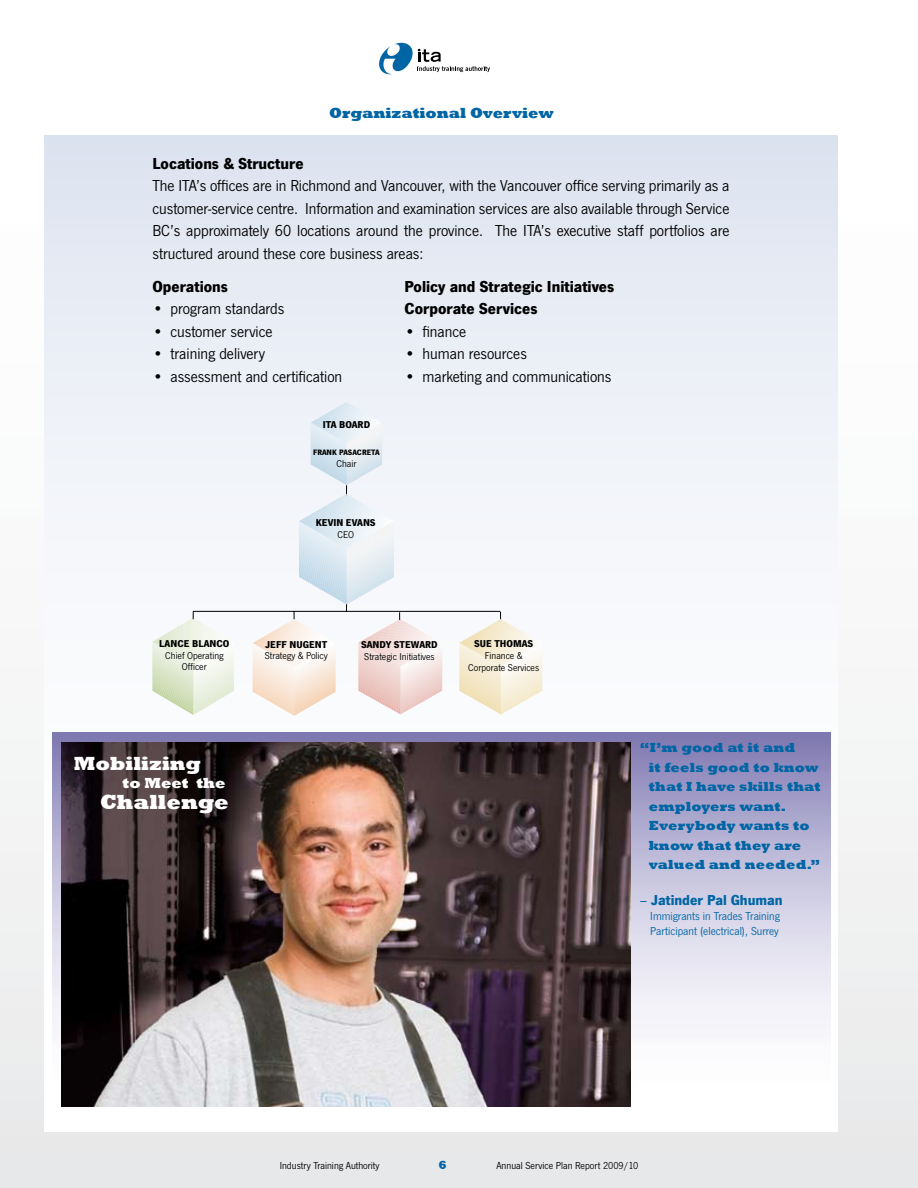
<style>
.page{position:relative;width:918px;height:1188px;background:#fff}
.page>*{position:absolute;margin:0;border:0;box-sizing:border-box;transform-origin:0 0}
.t1{font:800 21px "Rockwell";color:#fff}
.t2{font:800 19.5px "Rockwell";color:#fff}
.t3{font:16.5px/22.5px "News Gothic T";color:#000;text-align:justify}
.t4{font:700 16.5px "News Gothic T";color:#000}
.t5{font:800 15px "Rockwell";color:#0065a4}
.t6{font:700 15px "News Gothic T";color:#0065a4}
.t7{font:800 15px "Rockwell";color:#fff}
.t8{font:800 13.5px/19.5px "Rockwell";letter-spacing:.015em;color:#0065a4}
.t9{font:12px/15px "News Gothic T";color:#0065a4}
.t10{font:800 12px "Rockwell";color:#0065a4}
.t11{font:10.5px "News Gothic T";color:#000}
.t12{font:10.35px/11.9px "News Gothic T";color:#000;text-align:center}
.t13{font:700 10.35px "News Gothic T";color:#000}
.t14{font:700 8.1px "News Gothic T";color:#000}
.s1{font-weight:400}
</style>
<div class="page">
<div style="left:0;top:0;width:918px;height:1188px;background:linear-gradient(to bottom,#fff,#eaebec)"></div>
<div style="left:44px;top:136px;width:794px;height:995px;background:linear-gradient(to bottom,#e3e8f2,#fff)"></div>
<svg style="left:377px;top:43px;width:113px;height:33px"></svg>
<hr style="left:193px;top:611px;width:307px;height:1px;background:#000">
<svg style="left:152px;top:612px;width:82px;height:103px"></svg>
<svg style="left:253px;top:402px;width:189px;height:314px"></svg>
<svg style="left:459px;top:612px;width:83px;height:102px"></svg>
<svg style="left:52px;top:732px;width:779px;height:387px"></svg>
<img style="left:61px;top:742px;width:570px;height:365px">
<p class="t5" style="left:329px;top:104px;width:226px">Organizational Overview</p>
<p class="t4" style="left:152px;top:154px;width:153px">Locations &amp; Structure</p>
<p class="t3" style="left:152px;top:174px;width:579px">The ITA’s offices are in Richmond and Vancouver, with the Vancouver office serving primarily as a customer-service centre. Information and examination services are also available through Service BC’s approximately 60 locations around the province. The ITA’s executive staff portfolios are structured around these core business areas:</p>
<p class="t4" style="left:152px;top:277px;width:77px">Operations</p>
<p class="t4" style="left:404px;top:277px;width:211px">Policy and Strategic Initiatives</p>
<p class="t3" style="left:152px;top:297px;width:133px">• program standards</p>
<p class="t4" style="left:404px;top:299px;width:135px">Corporate Services</p>
<p class="t3" style="left:152px;top:320px;width:122px">• customer service</p>
<p class="t3" style="left:404px;top:320px;width:63px">• finance</p>
<p class="t3" style="left:152px;top:342px;width:114px">• training delivery</p>
<p class="t3" style="left:404px;top:342px;width:124px">• human resources</p>
<p class="t3" style="left:152px;top:365px;width:191px">• assessment and certification</p>
<p class="t3" style="left:404px;top:365px;width:209px">• marketing and communications</p>
<p class="t13" style="left:323px;top:418px;width:49px">ITA BOARD</p>
<p class="t14" style="left:313px;top:447px;width:68px">FRANK PASACRETA</p>
<p class="t12" style="left:336px;top:457px;width:22px">Chair</p>
<p class="t13" style="left:316px;top:516px;width:61px">KEVIN EVANS</p>
<p class="t12" style="left:337px;top:528px;width:18px">CEO</p>
<p class="t13" style="left:159px;top:637px;width:72px">LANCE BLANCO</p>
<p class="t12" style="left:165px;top:649px;width:60px">Chief Operating<br>Officer</p>
<p class="t2" style="left:74px;top:752px;width:129px">Mobilizing</p>
<p class="t7" style="left:123px;top:774px;width:104px">to Meet the</p>
<p class="t1" style="left:100px;top:789px;width:130px">Challenge</p>
<p class="t13" style="left:265px;top:638px;width:64px">JEFF NUGENT</p>
<p class="t12" style="left:265px;top:650px;width:64px">Strategy &amp; Policy</p>
<p class="t13" style="left:361px;top:638px;width:78px">SANDY STEWARD</p>
<p class="t12" style="left:364px;top:650px;width:72px">Strategic Initiatives</p>
<p class="t13" style="left:474px;top:638px;width:61px">SUE THOMAS</p>
<p class="t12" style="left:468px;top:650px;width:72px">Finance &amp;<br>Corporate Services</p>
<p class="t8" style="left:649px;top:738px;width:173px;text-indent:-9px">“I’m good at it and<br>it feels good to know that I have skills that employers want.<br>Everybody wants to know that they are valued and needed.”</p>
<p class="t6" style="left:640px;top:891px;width:144px"><span class="s1">–</span> Jatinder Pal Ghuman</p>
<p class="t9" style="left:650px;top:908px;width:131px">Immigrants in Trades Training<br>Participant (electrical), Surrey</p>
<p class="t11" style="left:280px;top:1160px;width:101px">Industry Training Authority</p>
<p class="t10" style="left:438px;top:1158px;width:10px">6</p>
<p class="t11" style="left:497px;top:1160px;width:143px">Annual Service Plan Report 2009/10</p>
</div>
